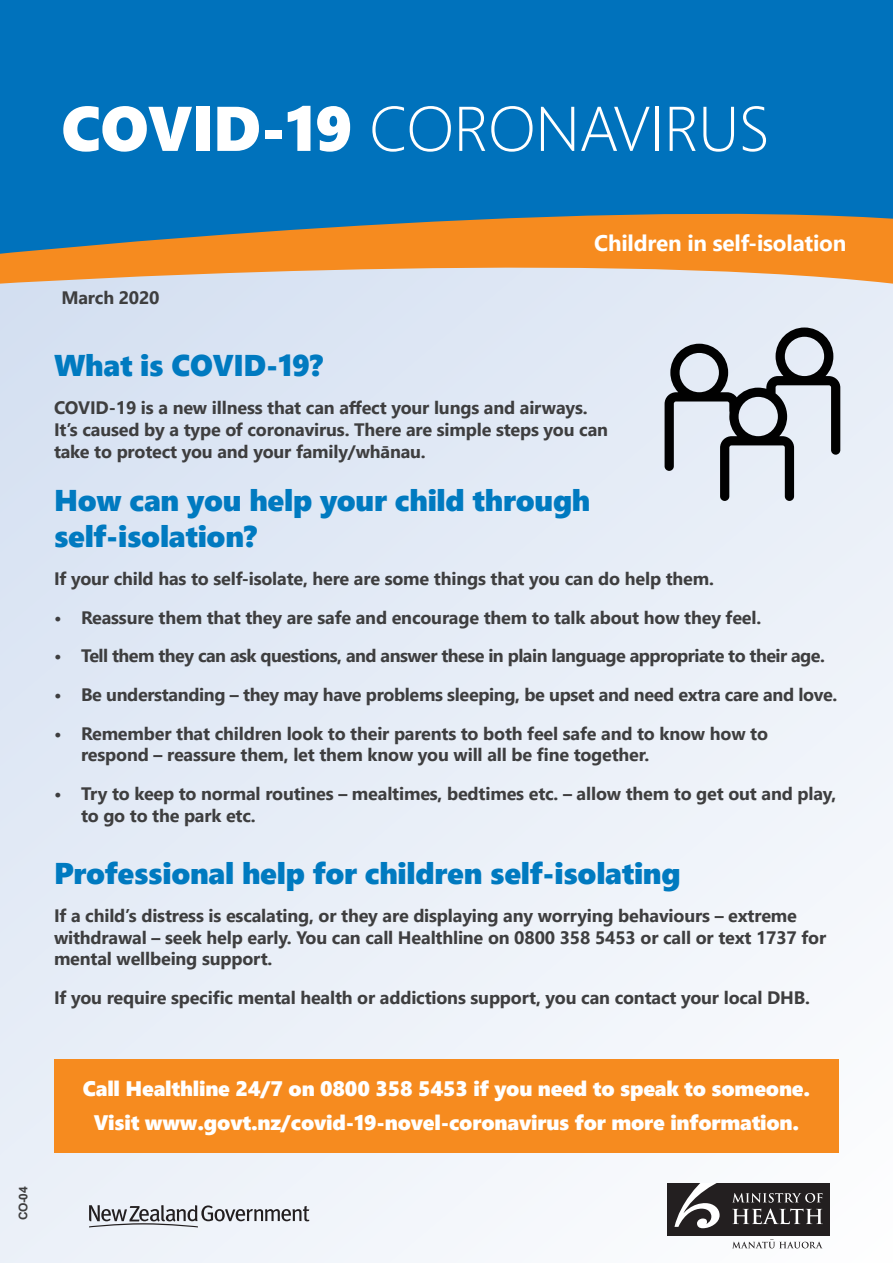
<style>
.page{position:relative;width:893px;height:1263px;background:#fff}
.page>*{position:absolute;margin:0;border:0;box-sizing:border-box;transform-origin:0 0}
.t1{font:300 63px "Segoe UI";letter-spacing:-.01em;color:#fff}
.Section{font:30px/36px "Segoe UI Black";letter-spacing:-.01em;color:#007ac0}
.Heading_2{font:700 22.5px "Segoe UI";letter-spacing:-.01em;color:#fff}
.Heading_2-2{font:21px "Segoe UI Black";letter-spacing:-.01em;color:#fff}
.Body{font:700 18px/21.6px "Segoe UI";letter-spacing:-.01em;color:#3e3e3f}
.Body-2{font:700 18px "Segoe UI";letter-spacing:-.03em;color:#3e3e3f}
.t2{font:700 12px "Arial";color:#3e3e3f}
.s1{font-family:"Segoe UI Black";font-weight:400}
</style>
<div class="page">
<div style="left:0;top:0;width:893px;height:1263px;background:linear-gradient(to right,#dee7f4,#f2f5fa)"></div>
<div style="left:667px;top:1183px;width:163px;height:52px;background:#231f20"></div>
<svg style="left:674px;top:1183px;width:46px;height:45px"></svg>
<svg style="left:733px;top:1193px;width:90px;height:9px"></svg>
<svg style="left:732px;top:1208px;width:91px;height:16px"></svg>
<svg style="left:732px;top:1239px;width:91px;height:9px"></svg>
<svg style="left:89px;top:1205px;width:220px;height:22px"></svg>
<svg style="left:0;top:254px;width:893px;height:28px;background:#eda864"></svg>
<svg style="left:0;top:0;width:893px;height:254px;background:#1b74aa"></svg>
<svg style="left:665px;top:327px;width:175px;height:174px;background:#a9aeb6"></svg>
<div style="left:54px;top:1059px;width:785px;height:93px;background:#f68b1f"></div>
<p class="t1" style="left:61px;top:69px;width:710px"><span class="s1">COVID-19</span> CORONAVIRUS</p>
<p class="Body" style="left:61px;top:286px;width:100px">March 2020</p>
<p class="Heading_2" style="left:594px;top:222px;width:254px">Children in self-isolation</p>
<p class="Section" style="left:54px;top:345px;width:270px">What is COVID-19?</p>
<p class="Body" style="left:54px;top:396px;width:556px">COVID-19 is a new illness that can affect your lungs and airways.<br>It’s caused by a type of coronavirus. There are simple steps you can take to protect you and your family/whānau.</p>
<p class="Section" style="left:54px;top:480px;width:538px">How can you help your child through self-isolation?</p>
<p class="Body" style="left:54px;top:567px;width:661px">If your child has to self-isolate, here are some things that you can do help them.</p>
<p class="Body" style="left:54px;top:605px;width:709px">• Reassure them that they are safe and encourage them to talk about how they feel.</p>
<p class="Body-2" style="left:54px;top:639px;width:772px">• Tell them they can ask questions, and answer these in plain language appropriate to their age.</p>
<p class="Body" style="left:54px;top:682px;width:785px">• Be understanding – they may have problems sleeping, be upset and need extra care and love.</p>
<p class="Body" style="left:81px;top:721px;width:688px;text-indent:-27px">• Remember that children look to their parents to both feel safe and to know how to respond – reassure them, let them know you will all be fine together.</p>
<p class="Body" style="left:81px;top:781px;width:757px;text-indent:-27px">• Try to keep to normal routines – mealtimes, bedtimes etc. – allow them to get out and play, to go to the park etc.</p>
<p class="Section" style="left:54px;top:853px;width:628px">Professional help for children self-isolating</p>
<p class="Body" style="left:54px;top:903px;width:774px">If a child’s distress is escalating, or they are displaying any worrying behaviours – extreme withdrawal – seek help early. You can call Healthline on 0800 358 5453 or call or text 1737 for mental wellbeing support.</p>
<p class="Body" style="left:54px;top:985px;width:758px">If you require specific mental health or addictions support, you can contact your local DHB.</p>
<p class="t2" style="left:15px;top:1220px;width:35px;rotate:-90deg">CO-04</p>
<p class="Heading_2-2" style="left:83px;top:1074px;width:729px">Call Healthline 24/7 on 0800 358 5453 if you need to speak to someone.</p>
<p class="Heading_2-2" style="left:94px;top:1107px;width:707px">Visit www.govt.nz/covid-19-novel-coronavirus for more information.</p>
</div>
